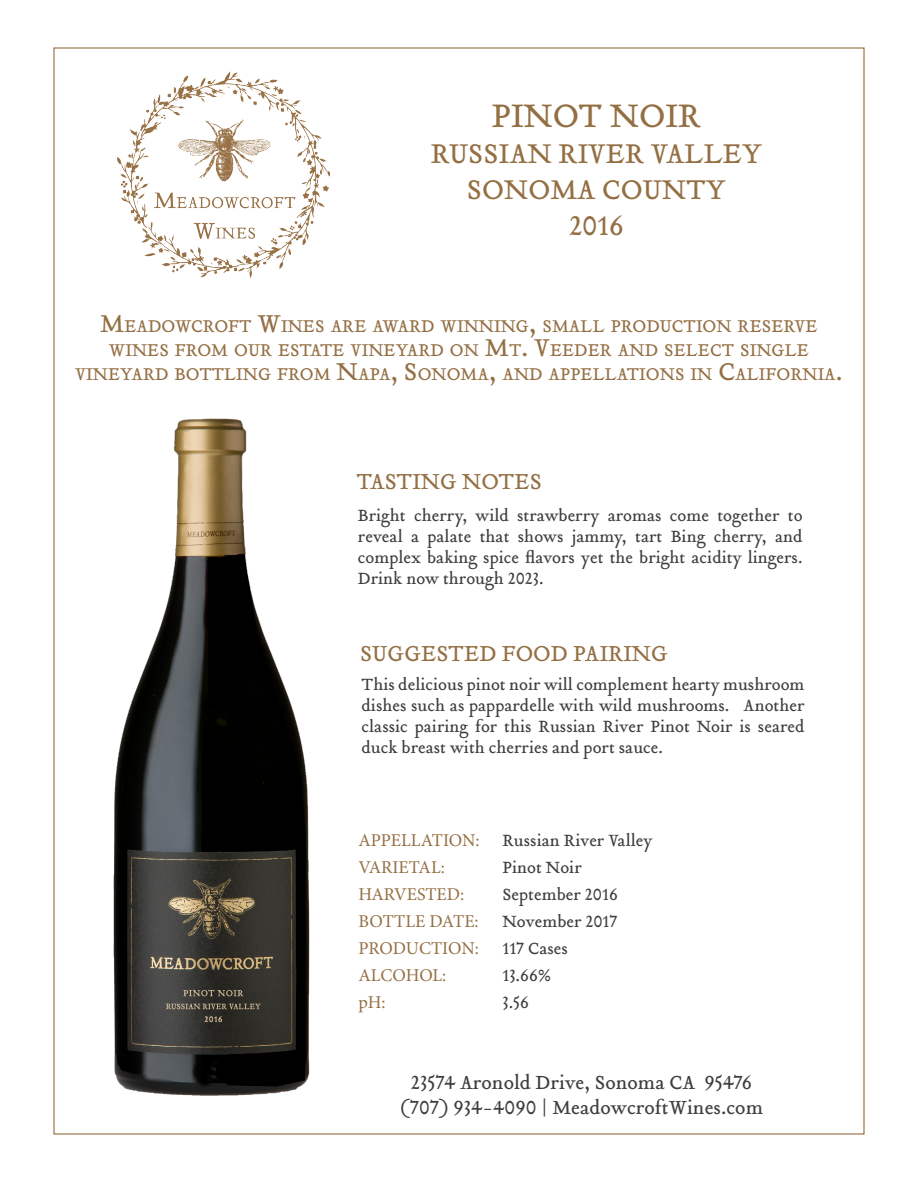
<style>
.page{position:relative;width:918px;height:1188px;background:#fff}
.page>*{position:absolute;margin:0;border:0;box-sizing:border-box;transform-origin:0 0}
.t1{font:36px "Tribute Roman";color:#946f43}
.t2{font:30px "Tribute Roman";color:#946f43}
.t3{font:24px "Tribute Roman";color:#946f43}
.t4{font:21px "Tribute Roman";color:#3e3e3f}
.t5{font:18.9px/24px "Tribute Roman";color:#946f43;text-align:center}
.t6{font:18px/21px "Tribute Roman";color:#3e3e3f;text-align:justify}
.t7{font:18px "Minion Pro";color:#946f43}
.s1{font-size:27px}
</style>
<div class="page">
<img style="left:118px;top:72px;width:212px;height:205px">
<img style="left:113px;top:418px;width:197px;height:678px">
<p class="t1" style="left:492px;top:92px;width:211px">PINOT NOIR</p>
<p class="t2" style="left:431px;top:133px;width:333px">RUSSIAN RIVER VALLEY</p>
<p class="t2" style="left:467px;top:169px;width:261px">SONOMA COUNTY</p>
<p class="t2" style="left:569px;top:205px;width:56px">2016</p>
<p class="t5" style="left:75px;top:314px;width:769px"><span class="s1">M</span>EADOWCROFT <span class="s1">W</span>INES ARE AWARD WINNING<span class="s1">,</span> SMALL PRODUCTION RESERVE<br>WINES FROM OUR ESTATE VINEYARD ON <span class="s1">M</span>T<span class="s1">. V</span>EEDER AND SELECT SINGLE<br>VINEYARD BOTTLING FROM <span class="s1">N</span>APA<span class="s1">, S</span> ONOMA<span class="s1">,</span> AND APPELLATIONS IN <span class="s1">C</span>ALIFORNIA<span class="s1">.</span></p>
<p class="t3" style="left:356px;top:466px;width:187px">TASTING NOTES</p>
<p class="t6" style="left:358px;top:505px;width:446px">Bright cherry, wild strawberry aromas come together to reveal a palate that shows jammy, tart Bing cherry, and complex baking spice flavors yet the bright acidity lingers.<br>Drink now through 2023.</p>
<p class="t3" style="left:360px;top:637px;width:310px">SUGGESTED FOOD PAIRING</p>
<p class="t6" style="left:362px;top:673px;width:445px">This delicious pinot noir will complement hearty mushroom dishes such as pappardelle with wild mushrooms. Another classic pairing for this Russian River Pinot Noir is seared duck breast with cherries and port sauce.</p>
<p class="t7" style="left:358px;top:828px;width:123px">APPELLATION:</p>
<p class="t7" style="left:358px;top:855px;width:88px">VARIETAL:</p>
<p class="t7" style="left:358px;top:882px;width:107px">HARVESTED:</p>
<p class="t7" style="left:358px;top:909px;width:122px">BOTTLE DATE:</p>
<p class="t7" style="left:358px;top:936px;width:122px">PRODUCTION:</p>
<p class="t7" style="left:358px;top:963px;width:90px">ALCOHOL:</p>
<p class="t7" style="left:358px;top:990px;width:29px">pH:</p>
<p class="t6" style="left:502px;top:830px;width:152px">Russian River Valley</p>
<p class="t6" style="left:502px;top:857px;width:81px">Pinot Noir</p>
<p class="t6" style="left:502px;top:884px;width:117px">September 2016</p>
<p class="t6" style="left:502px;top:911px;width:117px">November 2017</p>
<p class="t6" style="left:502px;top:938px;width:67px">117 Cases</p>
<p class="t6" style="left:502px;top:965px;width:50px">13.66%</p>
<p class="t6" style="left:502px;top:992px;width:28px">3.56</p>
<p class="t4" style="left:411px;top:1068px;width:343px">23574 Aronold Drive, Sonoma CA 95476</p>
<p class="t4" style="left:400px;top:1093px;width:365px">(707) 934-4090 | MeadowcroftWines.com</p>
</div>
